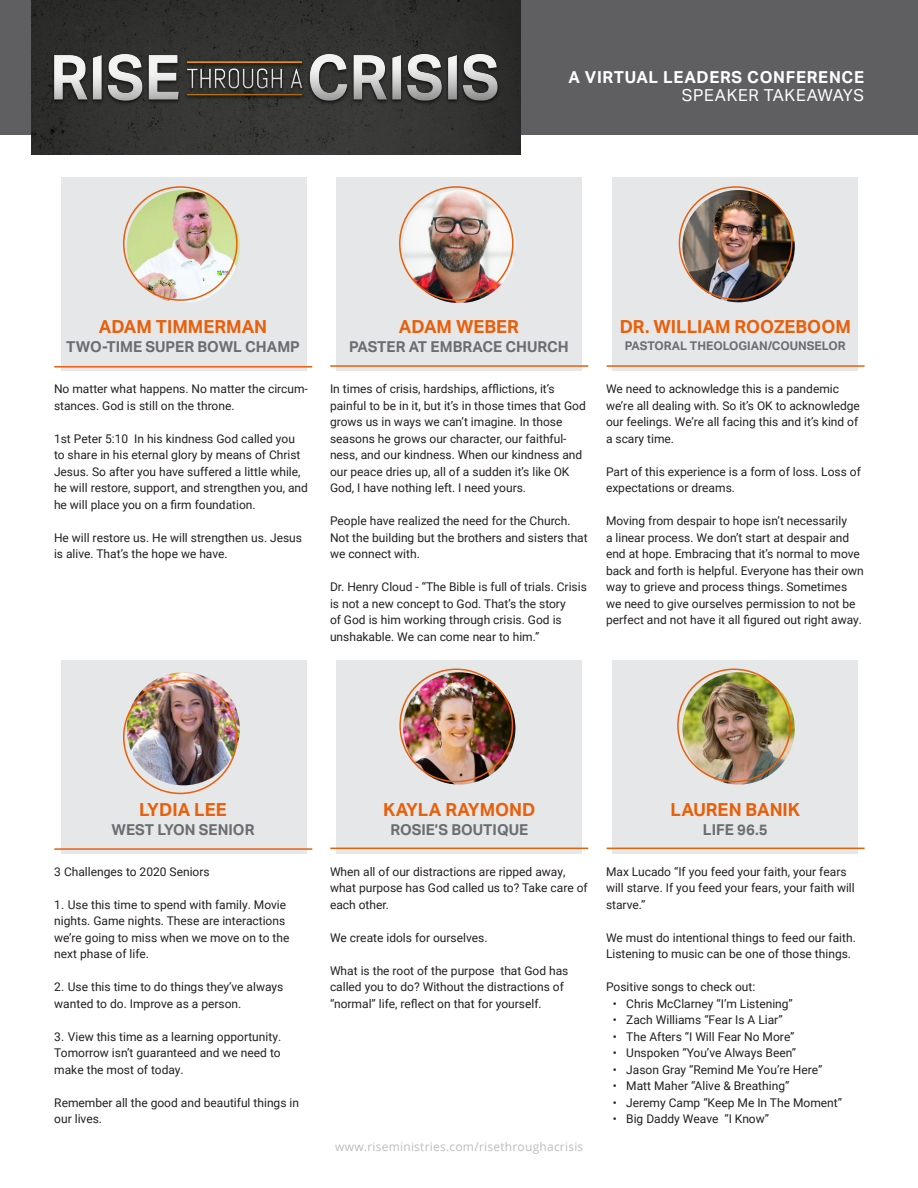
<style>
.page{position:relative;width:918px;height:1188px;background:#fff}
.page>*{position:absolute;margin:0;border:0;box-sizing:border-box;transform-origin:0 0}
.t1{font:700 18px "Aktiv Grotesk";color:#e95f0a}
.t2{font:700 16.5px "Aktiv Grotesk";letter-spacing:.04em;color:#fff}
.t3{font:16.5px "Aktiv Grotesk";letter-spacing:.04em;color:#fff}
.t4{font:700 15px "Aktiv Grotesk";color:#6c6d70}
.t5{font:12px/16.5px "Roboto";color:#231f20}
.Paragraph_Style_2{font:12px "Open Sans";letter-spacing:.02em;color:#bdbdbd}
.t6{font:700 12px "Aktiv Grotesk";color:#6c6d70}
</style>
<div class="page">
<div style="left:61px;top:177px;width:246px;height:194px;background:#e6e7e9"></div>
<div style="left:61px;top:661px;width:246px;height:193px;background:#e6e7e9"></div>
<div style="left:336px;top:177px;width:246px;height:194px;background:#e6e7e9"></div>
<div style="left:336px;top:661px;width:246px;height:193px;background:#e6e7e9"></div>
<div style="left:612px;top:177px;width:246px;height:194px;background:#e6e7e9"></div>
<div style="left:612px;top:661px;width:246px;height:193px;background:#e6e7e9"></div>
<img style="left:127px;top:672px;width:113px;height:113px;border-radius:57px">
<img style="left:403px;top:190px;width:113px;height:113px;border-radius:57px">
<img style="left:127px;top:190px;width:113px;height:113px;border-radius:57px">
<div style="left:123px;top:680px;width:115px;height:114px;border:2px solid #e95f0a;border-radius:50%"></div>
<div style="left:399px;top:186px;width:115px;height:115px;border:2px solid #e95f0a;border-radius:50%"></div>
<div style="left:123px;top:186px;width:115px;height:115px;border:2px solid #e95f0a;border-radius:50%"></div>
<hr style="left:54px;top:848px;width:258px;height:2px;background:#e95f0a">
<hr style="left:54px;top:366px;width:258px;height:2px;background:#e95f0a">
<hr style="left:330px;top:848px;width:258px;height:1px;background:#e95f0a">
<hr style="left:330px;top:365px;width:258px;height:2px;background:#e95f0a">
<hr style="left:607px;top:848px;width:258px;height:1px;background:#e95f0a">
<hr style="left:607px;top:365px;width:258px;height:2px;background:#e95f0a">
<div style="left:0;top:0;width:918px;height:135px;background:#5f5f62"></div>
<img style="left:31px;top:0;width:489px;height:154px">
<img style="left:44px;top:44px;width:464px;height:69px">
<img style="left:403px;top:672px;width:112px;height:113px;border-radius:56px">
<img style="left:682px;top:672px;width:113px;height:113px;border-radius:56px">
<img style="left:682px;top:190px;width:113px;height:112px;border-radius:56px">
<div style="left:399px;top:669px;width:114px;height:113px;border:2px solid #e95f0a;border-radius:50%"></div>
<div style="left:677px;top:669px;width:114px;height:113px;border:2px solid #e95f0a;border-radius:50%"></div>
<div style="left:679px;top:186px;width:114px;height:114px;border:2px solid #e95f0a;border-radius:50%"></div>
<p class="t2" style="left:568px;top:68px;width:297px">A VIRTUAL LEADERS CONFERENCE</p>
<p class="t3" style="left:682px;top:86px;width:184px">SPEAKER TAKEAWAYS</p>
<p class="t1" style="left:99px;top:316px;width:170px">ADAM TIMMERMAN</p>
<p class="t1" style="left:399px;top:316px;width:122px">ADAM WEBER</p>
<p class="t4" style="left:66px;top:338px;width:235px">TWO-TIME SUPER BOWL CHAMP</p>
<p class="t4" style="left:349px;top:338px;width:221px">PASTER AT EMBRACE CHURCH</p>
<p class="t5" style="left:54px;top:380px;width:255px">No matter what happens. No matter the circum&shy;stances. God is still on the throne.</p>
<p class="t5" style="left:54px;top:430px;width:256px">1st Peter 5:10 In his kindness God called you to share in his eternal glory by means of Christ Jesus. So after you have suffered a little while, he will restore, support, and strengthen you, and he will place you on a firm foundation.</p>
<p class="t5" style="left:54px;top:529px;width:250px">He will restore us. He will strengthen us. Jesus is alive. That’s the hope we have.</p>
<p class="t5" style="left:330px;top:380px;width:257px">In times of crisis, hardships, afflictions, it’s painful to be in it, but it’s in those times that God grows us in ways we can’t imagine. In those seasons he grows our character, our faithful&shy;ness, and our kindness. When our kindness and our peace dries up, all of a sudden it’s like OK God, I have nothing left. I need yours.</p>
<p class="t5" style="left:330px;top:512px;width:259px">People have realized the need for the Church.<br>Not the building but the brothers and sisters that we connect with.</p>
<p class="t5" style="left:330px;top:578px;width:258px">Dr. Henry Cloud - “The Bible is full of trials. Crisis is not a new concept to God. That’s the story<br>of God is him working through crisis. God is unshakable. We can come near to him.”</p>
<p class="t1" style="left:620px;top:316px;width:233px">DR. WILLIAM ROOZEBOOM</p>
<p class="t6" style="left:625px;top:339px;width:222px">PASTORAL THEOLOGIAN/COUNSELOR</p>
<p class="t5" style="left:606px;top:380px;width:255px">We need to acknowledge this is a pandemic we’re all dealing with. So it’s OK to acknowledge our feelings. We’re all facing this and it’s kind of a scary time.</p>
<p class="t5" style="left:606px;top:463px;width:256px">Part of this experience is a form of loss. Loss of expectations or dreams.</p>
<p class="t5" style="left:606px;top:512px;width:259px">Moving from despair to hope isn’t necessarily<br>a linear process. We don’t start at despair and end at hope. Embracing that it’s normal to move back and forth is helpful. Everyone has their own way to grieve and process things. Sometimes we need to give ourselves permission to not be perfect and not have it all figured out right away.</p>
<p class="t1" style="left:139px;top:799px;width:89px">LYDIA LEE</p>
<p class="t1" style="left:383px;top:799px;width:154px">KAYLA RAYMOND</p>
<p class="t1" style="left:671px;top:799px;width:131px">LAUREN BANIK</p>
<p class="t4" style="left:112px;top:821px;width:144px">WEST LYON SENIOR</p>
<p class="t4" style="left:390px;top:821px;width:139px">ROSIE’S BOUTIQUE</p>
<p class="t4" style="left:703px;top:821px;width:66px">LIFE 96.5</p>
<p class="t5" style="left:54px;top:863px;width:157px">3 Challenges to 2020 Seniors</p>
<p class="t5" style="left:54px;top:896px;width:237px">1. Use this time to spend with family. Movie nights. Game nights. These are interactions we’re going to miss when we move on to the next phase of life.</p>
<p class="t5" style="left:54px;top:978px;width:231px">2. Use this time to do things they’ve always wanted to do. Improve as a person.</p>
<p class="t5" style="left:54px;top:1028px;width:228px;text-align:justify">3. View this time as a learning opportunity.<br>Tomorrow isn’t guaranteed and we need to make the most of today.</p>
<p class="t5" style="left:54px;top:1094px;width:246px">Remember all the good and beautiful things in our lives.</p>
<p class="t5" style="left:330px;top:863px;width:259px">When all of our distractions are ripped away, what purpose has God called us to? Take care of each other.</p>
<p class="t5" style="left:330px;top:929px;width:159px">We create idols for ourselves.</p>
<p class="t5" style="left:330px;top:962px;width:240px">What is the root of the purpose that God has called you to do? Without the distractions of “normal” life, reflect on that for yourself.</p>
<p class="t5" style="left:606px;top:863px;width:250px">Max Lucado “If you feed your faith, your fears will starve. If you feed your fears, your faith will starve.”</p>
<p class="t5" style="left:606px;top:929px;width:251px">We must do intentional things to feed our faith.<br>Listening to music can be one of those things.</p>
<p class="t5" style="left:606px;top:978px;width:151px">Positive songs to check out:</p>
<p class="t5" style="left:613px;top:995px;width:182px">• Chris McClarney “I’m Listening”</p>
<p class="t5" style="left:613px;top:1011px;width:171px">• Zach Williams “Fear Is A Liar”</p>
<p class="t5" style="left:613px;top:1028px;width:183px">• The Afters “I Will Fear No More”</p>
<p class="t5" style="left:613px;top:1044px;width:185px">• Unspoken “You’ve Always Been”</p>
<p class="t5" style="left:613px;top:1061px;width:211px">• Jason Gray “Remind Me You’re Here”</p>
<p class="t5" style="left:613px;top:1077px;width:178px">• Matt Maher “Alive &amp; Breathing”</p>
<p class="t5" style="left:613px;top:1094px;width:231px">• Jeremy Camp “Keep Me In The Moment”</p>
<p class="t5" style="left:613px;top:1110px;width:158px">• Big Daddy Weave “I Know”</p>
<p class="Paragraph_Style_2" style="left:335px;top:1138px;width:250px">www.riseministries.com/risethroughacrisis</p>
</div>
